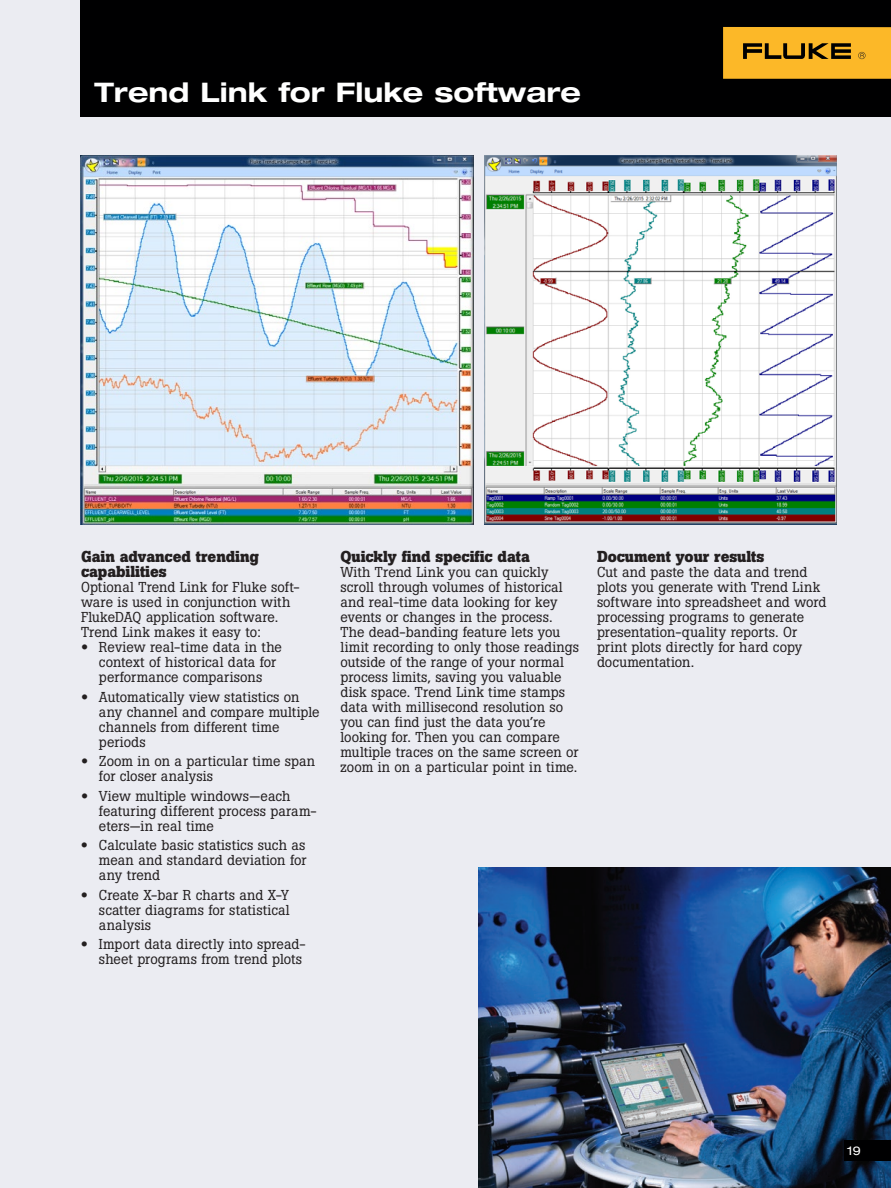
<style>
.page{position:relative;width:891px;height:1188px;background:#ebecf2}
.page>*{position:absolute;margin:0;border:0;box-sizing:border-box;transform-origin:0 0}
.t1{font:700 expanded 27px "Helvetica Neue LT Pro";color:#fff}
.t2{font:700 15.75px/15.8px "Boton Pro";letter-spacing:-.005em;color:#231f20}
.t3{font:14.25px/15px "Boton Pro";letter-spacing:.005em;color:#231f20}
.t4{font:expanded 12px "Helvetica Neue LT Pro";color:#fff}
.s1{font-family:"Helvetica Neue LT Pro";font-stretch:expanded}
</style>
<div class="page">
<img style="left:478px;top:867px;width:413px;height:321px">
<div style="left:81px;top:0;width:810px;height:117px;background:#000001"></div>
<img style="left:81px;top:156px;width:393px;height:369px">
<img style="left:484px;top:156px;width:353px;height:369px">
<div style="left:844px;top:1141px;width:47px;height:20px;background:#000001"></div>
<div style="left:723px;top:27px;width:168px;height:52px;background:#fcb828"></div>
<svg style="left:743px;top:43px;width:108px;height:16px"></svg>
<svg style="left:858px;top:52px;width:8px;height:7px"></svg>
<h1 class="t1" style="left:94px;top:74px;width:488px">Trend Link for Fluke software</h1>
<p class="t2" style="left:81px;top:548px;width:180px">Gain advanced trending capabilities</p>
<p class="t3" style="left:81px;top:580px;width:220px">Optional Trend Link for Fluke soft&shy;ware is used in conjunction with<br>FlukeDAQ application software.<br>Trend Link makes it easy to:</p>
<p class="t3" style="left:99px;top:640px;width:185px;text-indent:-18px"><span class="s1">•</span> Review real-time data in the context of historical data for performance comparisons</p>
<p class="t3" style="left:99px;top:689px;width:222px;text-indent:-18px"><span class="s1">•</span> Automatically view statistics on any channel and compare multiple channels from different time periods</p>
<p class="t3" style="left:99px;top:754px;width:218px;text-indent:-18px"><span class="s1">•</span> Zoom in on a particular time span for closer analysis</p>
<p class="t3" style="left:99px;top:788px;width:219px;text-indent:-18px"><span class="s1">•</span> View multiple windows—each featuring different process param&shy;eters—in real time</p>
<p class="t3" style="left:99px;top:838px;width:209px;text-align:justify;text-indent:-18px"><span class="s1">•</span> Calculate basic statistics such as mean and standard deviation for any trend</p>
<p class="t3" style="left:99px;top:887px;width:192px;text-align:justify;text-indent:-18px"><span class="s1">•</span> Create X-bar R charts and X-Y scatter diagrams for statistical analysis</p>
<p class="t3" style="left:81px;top:937px;width:226px;text-align:right"><span class="s1">•</span> Import data directly into spread&shy;sheet programs from trend plots</p>
<p class="t2" style="left:340px;top:548px;width:191px">Quickly find specific data</p>
<p class="t3" style="left:340px;top:564px;width:240px">With Trend Link you can quickly scroll through volumes of historical and real-time data looking for key events or changes in the process.<br>The dead-banding feature lets you limit recording to only those readings outside of the range of your normal process limits, saving you valuable disk space. Trend Link time stamps data with millisecond resolution so you can find just the data you’re looking for. Then you can compare multiple traces on the same screen or zoom in on a particular point in time.</p>
<p class="t2" style="left:597px;top:548px;width:169px">Document your results</p>
<p class="t3" style="left:597px;top:564px;width:231px">Cut and paste the data and trend plots you generate with Trend Link software into spreadsheet and word processing programs to generate presentation-quality reports. Or print plots directly for hard copy documentation.</p>
<p class="t4" style="left:848px;top:1143px;width:15px">19</p>
</div>
